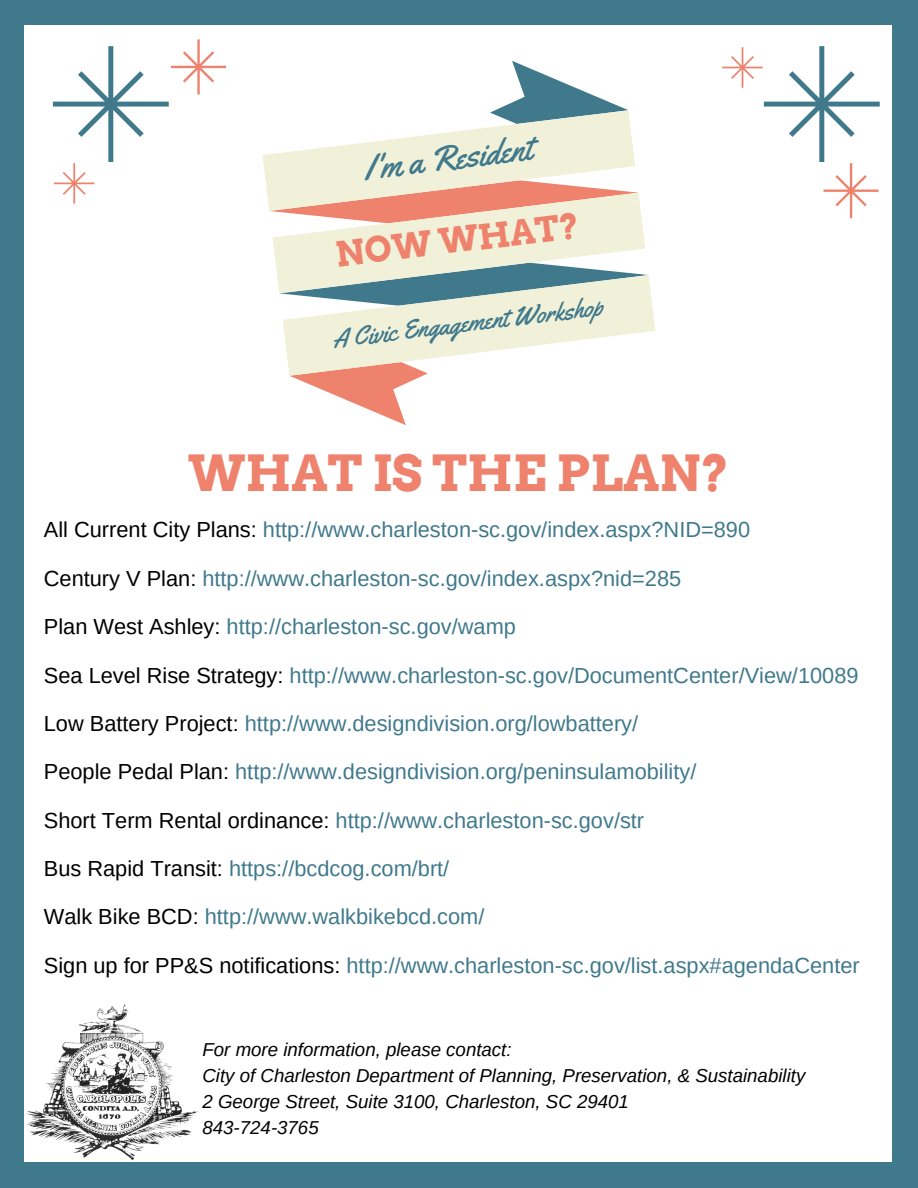
<style>
.page{position:relative;width:918px;height:1188px;background:#40798c}
.page>*{position:absolute;margin:0;border:0;box-sizing:border-box;transform-origin:0 0}
.t1{font:700 49.8px "Arvo";color:#ee826d}
.t2{font:34.8px "Yellowtail";color:#40798c}
.t3{font:700 34.8px "Arvo";color:#ee826d}
.t4{font:25.95px "Yellowtail";color:#40798c}
.t5{font:21.75px "Arimo";color:#40798c}
.t6{font:italic 18.75px/25.8px "Arimo";color:#000}
.s1{color:#000}
</style>
<div class="page">
<div style="left:25px;top:26px;width:867px;height:1136px;background:#fff"></div>
<svg style="left:262px;top:61px;width:393px;height:364px"></svg>
<svg style="left:722px;top:46px;width:158px;height:172px"></svg>
<svg style="left:53px;top:39px;width:173px;height:165px"></svg>
<img style="left:27px;top:1004px;width:171px;height:156px">
<h2 class="t2" style="left:361px;top:146px;width:170px;rotate:-7deg">I'm a Resident</h2>
<h2 class="t3" style="left:333px;top:234px;width:247px;rotate:-7deg">NOW WHAT?</h2>
<p class="t4" style="left:331px;top:323px;width:274px;rotate:-7deg">A Civic Engagement Workshop</p>
<h1 class="t1" style="left:188px;top:443px;width:543px">WHAT IS THE PLAN?</h1>
<p class="t5" style="left:44px;top:518px;width:708px"><span class="s1">All Current City Plans:</span> http://www.charleston-sc.gov/index.aspx?NID=890</p>
<p class="t5" style="left:44px;top:566px;width:639px"><span class="s1">Century V Plan:</span> http://www.charleston-sc.gov/index.aspx?nid=285</p>
<p class="t5" style="left:44px;top:615px;width:474px"><span class="s1">Plan West Ashley:</span> http://charleston-sc.gov/wamp</p>
<p class="t5" style="left:44px;top:663px;width:816px"><span class="s1">Sea Level Rise Strategy:</span> http://www.charleston-sc.gov/DocumentCenter/View/10089</p>
<p class="t5" style="left:44px;top:711px;width:596px"><span class="s1">Low Battery Project:</span> http://www.designdivision.org/lowbattery/</p>
<p class="t5" style="left:44px;top:760px;width:654px"><span class="s1">People Pedal Plan:</span> http://www.designdivision.org/peninsulamobility/</p>
<p class="t5" style="left:44px;top:808px;width:602px"><span class="s1">Short Term Rental ordinance:</span> http://www.charleston-sc.gov/str</p>
<p class="t5" style="left:44px;top:856px;width:407px"><span class="s1">Bus Rapid Transit:</span> https://bcdcog.com/brt/</p>
<p class="t5" style="left:44px;top:905px;width:442px"><span class="s1">Walk Bike BCD:</span> http://www.walkbikebcd.com/</p>
<p class="t5" style="left:44px;top:953px;width:817px"><span class="s1">Sign up for PP&amp;S notifications:</span> http://www.charleston-sc.gov/list.aspx#agendaCenter</p>
<p class="t6" style="left:202px;top:1037px;width:604px">For more information, please contact:<br>City of Charleston Department of Planning, Preservation, &amp; Sustainability 2 George Street, Suite 3100, Charleston, SC 29401<br>843-724-3765</p>
</div>
